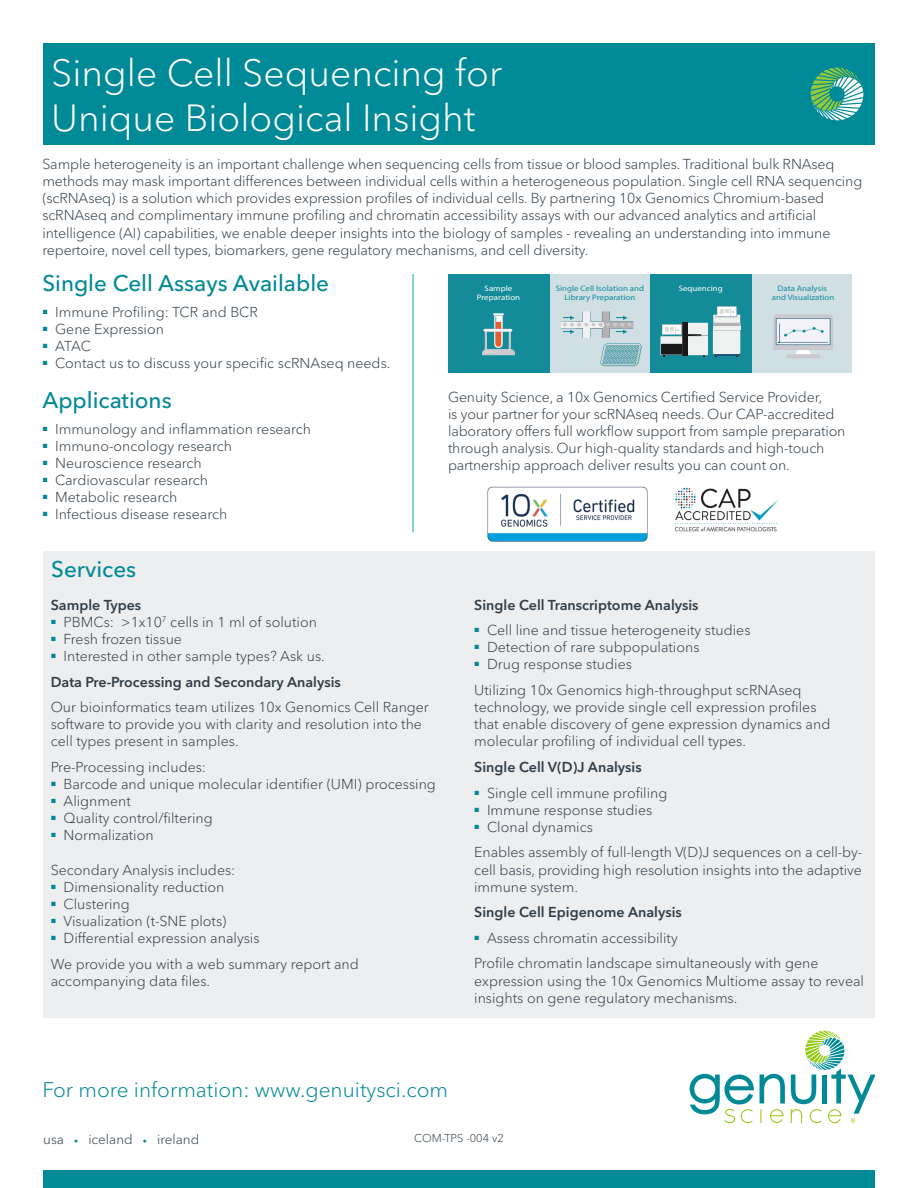
<style>
.page{position:relative;width:918px;height:1188px;background:#fff}
.page>*{position:absolute;margin:0;border:0;box-sizing:border-box;transform-origin:0 0}
.t1{font:300 37.5px/45px "Avenir Next LT Pro";color:#fff}
.t2{font:500 22.5px "Avenir Next LT Pro";color:#008996}
.t3{font:300 21px "Avenir Next LT Pro";color:#008996}
.Bullet_Sq{font:300 14.25px/17.1px "Avenir Next LT Pro";color:#313e48}
.t4{font:600 14.25px "Avenir Next LT Pro";color:#313e48}
.t5{font:300 13.5px "Avenir Next LT Pro";color:#313e48}
.t6{font:300 11.25px "Avenir Next LT Pro";color:#313e48}
.t7{font:7.95px/9.4px "Myriad Pro";color:#138b98;text-align:center;scale:1.12 1}
.t8{font:7.95px/9.4px "Myriad Pro";color:#fff;text-align:center;scale:1.12 1}
.s1{font-size:8.25px;color:#008996}
</style>
<div class="page">
<div style="left:43px;top:551px;width:832px;height:466px;background:#eceef0"></div>
<div style="left:43px;top:43px;width:832px;height:102px;background:#008996"></div>
<div style="left:43px;top:1171px;width:832px;height:17px;background:#008996"></div>
<svg style="left:811px;top:68px;width:52px;height:52px"></svg>
<hr style="left:413px;top:274px;width:1px;height:258px;background:#00adb4">
<div style="left:448px;top:274px;width:101px;height:99px;background:#138b98"></div>
<div style="left:650px;top:274px;width:101px;height:99px;background:#138b98"></div>
<svg style="left:482px;top:313px;width:33px;height:42px"></svg>
<img style="left:485px;top:351px;width:27px;height:2px">
<hr style="left:713px;top:326px;width:28px;height:4px;background:#f0f1f1">
<svg style="left:549px;top:274px;width:101px;height:99px;background:#c5d8dd"></svg>
<svg style="left:751px;top:274px;width:101px;height:99px;background:#cedce2"></svg>
<svg style="left:660px;top:306px;width:80px;height:51px"></svg>
<svg style="left:760px;top:1074px;width:25px;height:29px"></svg>
<svg style="left:690px;top:1074px;width:64px;height:49px"></svg>
<svg style="left:760px;top:1109px;width:1px;height:14px"></svg>
<svg style="left:770px;top:1109px;width:14px;height:14px"></svg>
<svg style="left:791px;top:1031px;width:84px;height:92px"></svg>
<img style="left:674px;top:487px;width:104px;height:45px">
<img style="left:487px;top:486px;width:161px;height:56px">
<p class="t1" style="left:51px;top:50px;width:452px">Single Cell Sequencing for<br>Unique Biological Insight</p>
<p class="Bullet_Sq" style="left:42px;top:156px;width:821px">Sample heterogeneity is an important challenge when sequencing cells from tissue or blood samples. Traditional bulk RNAseq methods may mask important differences between individual cells within a heterogeneous population. Single cell RNA sequencing (scRNAseq) is a solution which provides expression profiles of individual cells. By partnering 10x Genomics Chromium-based scRNAseq and complimentary immune profiling and chromatin accessibility assays with our advanced analytics and artificial intelligence (AI) capabilities, we enable deeper insights into the biology of samples - revealing an understanding into immune repertoire, novel cell types, biomarkers, gene regulatory mechanisms, and cell diversity.</p>
<p class="t2" style="left:42px;top:270px;width:288px">Single Cell Assays Available</p>
<p class="Bullet_Sq" style="left:42px;top:303px;width:217px"><sup>■</sup> Immune Profiling: TCR and BCR</p>
<p class="Bullet_Sq" style="left:42px;top:320px;width:123px"><sup>■</sup> Gene Expression</p>
<p class="Bullet_Sq" style="left:42px;top:337px;width:50px"><sup>■</sup> ATAC</p>
<p class="Bullet_Sq" style="left:42px;top:355px;width:350px"><sup>■</sup> Contact us to discuss your specific scRNAseq needs.</p>
<p class="t2" style="left:42px;top:387px;width:131px">Applications</p>
<p class="Bullet_Sq" style="left:42px;top:420px;width:270px"><sup>■</sup> Immunology and inflammation research</p>
<p class="Bullet_Sq" style="left:42px;top:437px;width:191px"><sup>■</sup> Immuno-oncology research</p>
<p class="Bullet_Sq" style="left:42px;top:454px;width:161px"><sup>■</sup> Neuroscience research</p>
<p class="Bullet_Sq" style="left:42px;top:471px;width:167px"><sup>■</sup> Cardiovascular research</p>
<p class="Bullet_Sq" style="left:42px;top:488px;width:137px"><sup>■</sup> Metabolic research</p>
<p class="Bullet_Sq" style="left:42px;top:506px;width:186px"><sup>■</sup> Infectious disease research</p>
<p class="t8" style="left:477px;top:283px;width:40px">Sample<br>Preparation</p>
<p class="t7" style="left:556px;top:283px;width:80px">Single Cell Isolation and<br>Library Preparation</p>
<p class="t8" style="left:679px;top:283px;width:41px">Sequencing</p>
<p class="t7" style="left:772px;top:283px;width:57px">Data Analysis and Visualization</p>
<p class="Bullet_Sq" style="left:448px;top:388px;width:399px">Genuity Science, a 10x Genomics Certified Service Provider,<br>is your partner for your scRNAseq needs. Our CAP-accredited laboratory offers full workflow support from sample preparation through analysis. Our high-quality standards and high-touch partnership approach deliver results you can count on.</p>
<p class="t2" style="left:51px;top:556px;width:87px">Services</p>
<p class="t4" style="left:51px;top:596px;width:92px">Sample Types</p>
<p class="Bullet_Sq" style="left:51px;top:613px;width:268px"><sup>■</sup> PBMCs: &gt;1x10<sup>7</sup> cells in 1 ml of solution</p>
<p class="Bullet_Sq" style="left:51px;top:630px;width:133px"><sup>■</sup> Fresh frozen tissue</p>
<p class="Bullet_Sq" style="left:51px;top:647px;width:276px"><sup>■</sup> Interested in other sample types? Ask us.</p>
<p class="t4" style="left:51px;top:673px;width:292px">Data Pre-Processing and Secondary Analysis</p>
<p class="Bullet_Sq" style="left:51px;top:699px;width:380px">Our bioinformatics team utilizes 10x Genomics Cell Ranger software to provide you with clarity and resolution into the cell types present in samples.</p>
<p class="Bullet_Sq" style="left:51px;top:758px;width:157px">Pre-Processing includes:</p>
<p class="Bullet_Sq" style="left:51px;top:776px;width:387px"><sup>■</sup> Barcode and unique molecular identifier (UMI) processing</p>
<p class="Bullet_Sq" style="left:51px;top:793px;width:82px"><sup>■</sup> Alignment</p>
<p class="Bullet_Sq" style="left:51px;top:810px;width:164px"><sup>■</sup> Quality control/filtering</p>
<p class="Bullet_Sq" style="left:51px;top:827px;width:104px"><sup>■</sup> Normalization</p>
<p class="Bullet_Sq" style="left:51px;top:861px;width:186px">Secondary Analysis includes:</p>
<p class="Bullet_Sq" style="left:51px;top:878px;width:175px"><sup>■</sup> Dimensionality reduction</p>
<p class="Bullet_Sq" style="left:51px;top:895px;width:81px"><sup>■</sup> Clustering</p>
<p class="Bullet_Sq" style="left:51px;top:912px;width:177px"><sup>■</sup> Visualization (t-SNE plots)</p>
<p class="Bullet_Sq" style="left:51px;top:929px;width:210px"><sup>■</sup> Differential expression analysis</p>
<p class="Bullet_Sq" style="left:51px;top:955px;width:310px">We provide you with a web summary report and accompanying data files.</p>
<p class="t4" style="left:474px;top:596px;width:226px">Single Cell Transcriptome Analysis</p>
<p class="Bullet_Sq" style="left:474px;top:622px;width:278px"><sup>■</sup> Cell line and tissue heterogeneity studies</p>
<p class="Bullet_Sq" style="left:474px;top:639px;width:227px"><sup>■</sup> Detection of rare subpopulations</p>
<p class="Bullet_Sq" style="left:474px;top:656px;width:159px"><sup>■</sup> Drug response studies</p>
<p class="Bullet_Sq" style="left:474px;top:682px;width:358px">Utilizing 10x Genomics high-throughput scRNAseq technology, we provide single cell expression profiles that enable discovery of gene expression dynamics and molecular profiling of individual cell types.</p>
<p class="t4" style="left:474px;top:758px;width:169px">Single Cell V(D)J Analysis</p>
<p class="Bullet_Sq" style="left:474px;top:784px;width:195px"><sup>■</sup> Single cell immune profiling</p>
<p class="Bullet_Sq" style="left:474px;top:801px;width:180px"><sup>■</sup> Immune response studies</p>
<p class="Bullet_Sq" style="left:474px;top:818px;width:120px"><sup>■</sup> Clonal dynamics</p>
<p class="Bullet_Sq" style="left:474px;top:844px;width:390px;text-align:justify">Enables assembly of full-length V(D)J sequences on a cell-by&shy;cell basis, providing high resolution insights into the adaptive immune system.</p>
<p class="t4" style="left:474px;top:904px;width:209px">Single Cell Epigenome Analysis</p>
<p class="Bullet_Sq" style="left:474px;top:929px;width:205px"><sup>■</sup> Assess chromatin accessibility</p>
<p class="Bullet_Sq" style="left:474px;top:955px;width:391px">Profile chromatin landscape simultaneously with gene expression using the 10x Genomics Multiome assay to reveal insights on gene regulatory mechanisms.</p>
<p class="t3" style="left:42px;top:1077px;width:407px">For more information: www.genuitysci.com</p>
<p class="t5" style="left:43px;top:1131px;width:158px">usa <span class="s1">•</span> iceland <span class="s1">•</span> ireland</p>
<p class="t6" style="left:414px;top:1131px;width:91px">COM-TPS -004 v2</p>
</div>
